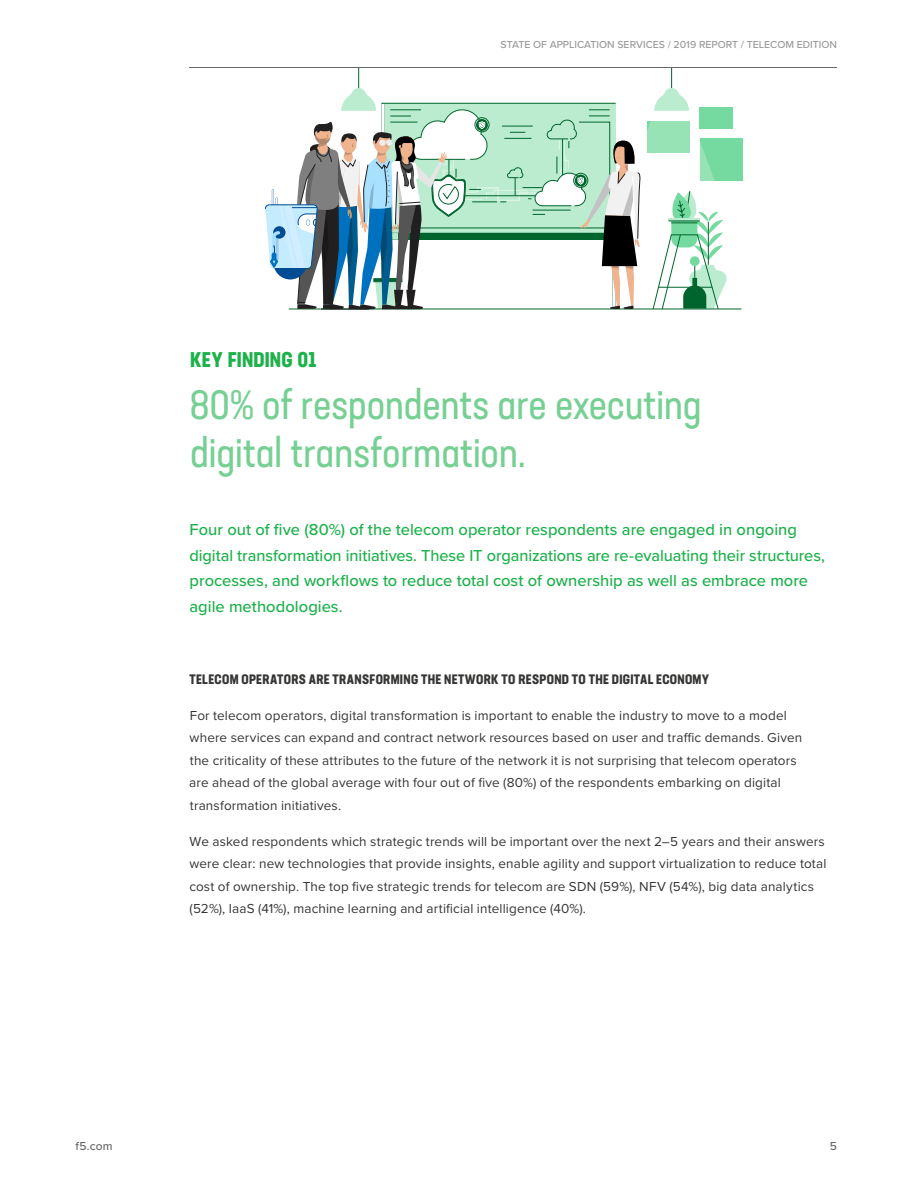
<style>
.page{position:relative;width:918px;height:1188px;background:#fff}
.page>*{position:absolute;margin:0;border:0;box-sizing:border-box;transform-origin:0 0}
.t1{font:condensed 40.5px/48px "Neusa Next Std";letter-spacing:-.005em;color:#77d093}
.key-finding{font:700 condensed 21px "Neusa Next Std";letter-spacing:.01em;color:#1db14b}
.t2{font:500 16.5px/25.5px "Proxima Nova";color:#1db14b}
.body{font:13.5px/22.5px "Proxima Nova";letter-spacing:.01em;color:#353534}
.body-2{font:700 condensed 13.5px "Neusa Next Std";letter-spacing:.025em;color:#353534}
.t3{font:500 12px "Proxima Nova";color:#676767}
.t4{font:500 10.5px "Proxima Nova";color:#999}
</style>
<div class="page">
<hr style="left:289px;top:309px;width:452px;height:1px;background:#00652d">
<hr style="left:321px;top:309px;width:48px;height:1px;background:#221f20">
<svg style="left:265px;top:68px;width:478px;height:241px"></svg>
<hr style="left:189px;top:67px;width:648px;height:1px;background:#676767">
<p class="t4" style="left:501px;top:36px;width:338px">STATE OF APPLICATION SERVICES / 2019 REPORT / TELECOM EDITION</p>
<p class="key-finding" style="left:190px;top:346px;width:128px">KEY FINDING 01</p>
<p class="t1" style="left:189px;top:380px;width:514px">80% of respondents are executing digital transformation.</p>
<p class="t2" style="left:189px;top:516px;width:637px">Four out of five (80%) of the telecom operator respondents are engaged in ongoing digital transformation initiatives. These IT organizations are re-evaluating their structures, processes, and workflows to reduce total cost of ownership as well as embrace more agile methodologies.</p>
<p class="body-2" style="left:190px;top:670px;width:521px">TELECOM OPERATORS ARE TRANSFORMING THE NETWORK TO RESPOND TO THE DIGITAL ECONOMY</p>
<p class="body" style="left:189px;top:703px;width:614px">For telecom operators, digital transformation is important to enable the industry to move to a model where services can expand and contract network resources based on user and traffic demands. Given the criticality of these attributes to the future of the network it is not surprising that telecom operators are ahead of the global average with four out of five (80%) of the respondents embarking on digital transformation initiatives.</p>
<p class="body" style="left:189px;top:829px;width:639px">We asked respondents which strategic trends will be important over the next 2–5 years and their answers were clear: new technologies that provide insights, enable agility and support virtualization to reduce total cost of ownership. The top five strategic trends for telecom are SDN (59%), NFV (54%), big data analytics (52%), IaaS (41%), machine learning and artificial intelligence (40%).</p>
<p class="t3" style="left:76px;top:1137px;width:39px">f5.com</p>
<p class="t3" style="left:830px;top:1137px;width:9px">5</p>
</div>
